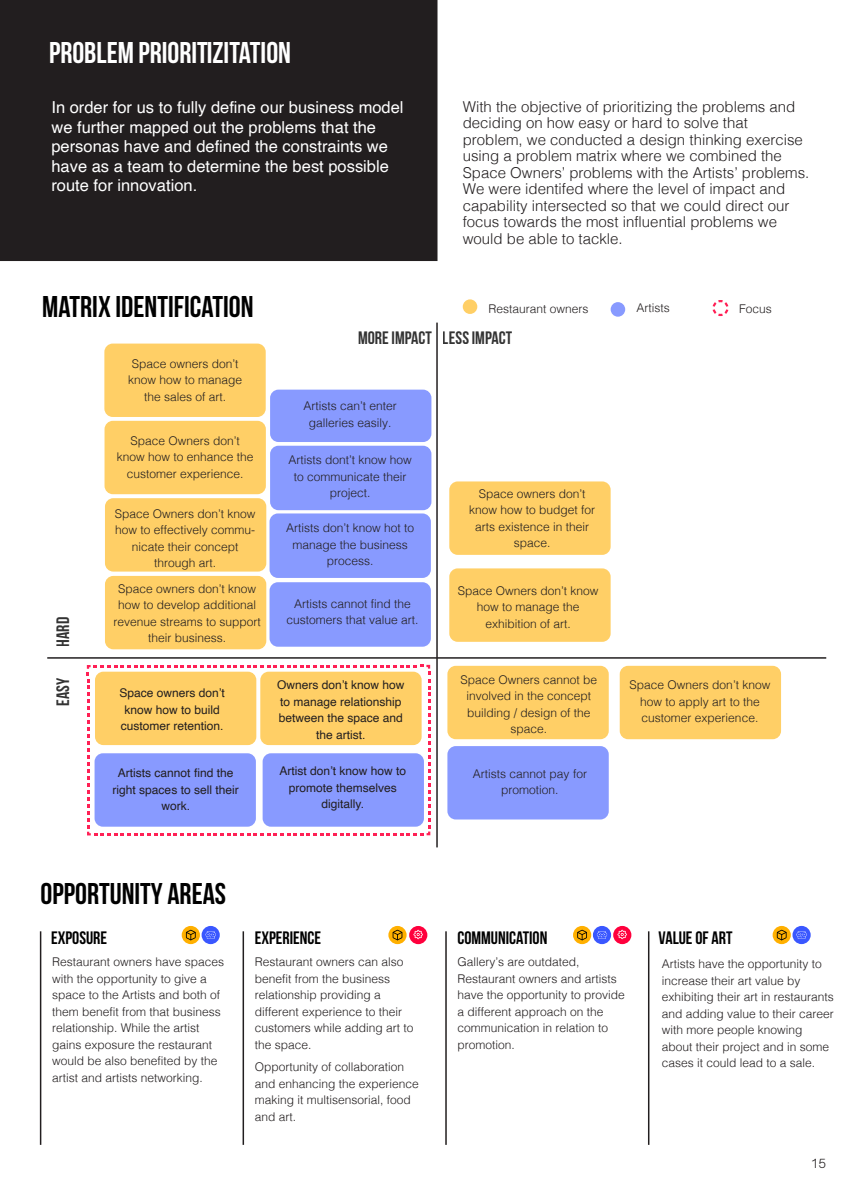
<style>
.page{position:relative;width:864px;height:1188px;background:#fff}
.page>*{position:absolute;margin:0;border:0;box-sizing:border-box;transform-origin:0 0}
.t1{font:30px "Bebas Neue";color:#000}
.t2{font:30px "Bebas Neue";color:#fff}
.t3{font:18px "Bebas Neue";color:#000}
.t4{font:16.5px/19.5px "Helvetica";color:#fff}
.t5{font:300 15px/16.5px "Helvetica";color:#221e1f}
.t6{font:300 12px/16.5px "Helvetica";color:#221e1f;text-align:center}
.t7{font:12px/16.5px "Helvetica";color:#221e1f;text-align:center}
.t8{font:300 12px "Open Sauce One";color:#221e1f}
</style>
<div class="page">
<hr style="left:26px;top:464px;width:21px;height:2px;background:#221e1f">
<hr style="left:569px;top:21px;width:2px;height:21px;background:#221e1f">
<hr style="left:436px;top:42px;width:2px;height:1096px;background:#221e1f">
<hr style="left:826px;top:465px;width:22px;height:2px;background:#221e1f">
<div style="left:0;top:0;width:438px;height:261px;background:#221e1f"></div>
<div style="left:182px;top:926px;width:18px;height:18px;background:#ffb000;border-radius:50%"></div>
<svg style="left:186px;top:930px;width:10px;height:10px"></svg>
<svg style="left:388px;top:926px;width:19px;height:18px"></svg>
<svg style="left:393px;top:930px;width:9px;height:10px"></svg>
<div style="left:202px;top:926px;width:18px;height:18px;background:#3a57ff;border-radius:50%"></div>
<svg style="left:206px;top:931px;width:10px;height:8px"></svg>
<div style="left:573px;top:926px;width:18px;height:18px;background:#ffb000;border-radius:50%"></div>
<svg style="left:577px;top:930px;width:10px;height:10px"></svg>
<div style="left:593px;top:926px;width:18px;height:18px;background:#3a57ff;border-radius:50%"></div>
<svg style="left:597px;top:931px;width:10px;height:8px"></svg>
<div style="left:773px;top:926px;width:18px;height:18px;background:#ffb000;border-radius:50%"></div>
<svg style="left:777px;top:930px;width:10px;height:10px"></svg>
<div style="left:792px;top:926px;width:19px;height:18px;background:#3a57ff;border-radius:50%"></div>
<svg style="left:797px;top:931px;width:10px;height:8px"></svg>
<div style="left:409px;top:926px;width:18px;height:18px;background:#ff003d;border-radius:50%"></div>
<svg style="left:414px;top:930px;width:9px;height:9px"></svg>
<div style="left:613px;top:926px;width:18px;height:18px;background:#ff003d;border-radius:50%"></div>
<svg style="left:618px;top:930px;width:9px;height:9px"></svg>
<div style="left:449px;top:568px;width:162px;height:74px;background:#ffcf66;border-radius:8px"></div>
<div style="left:449px;top:481px;width:162px;height:74px;background:#ffcf66;border-radius:8px"></div>
<div style="left:447px;top:746px;width:162px;height:74px;background:#889aff;border-radius:8px"></div>
<div style="left:270px;top:390px;width:161px;height:52px;background:#889aff;border-radius:8px"></div>
<hr style="left:47px;top:657px;width:779px;height:2px;background:#231f20">
<div style="left:105px;top:576px;width:161px;height:73px;background:#ffcf66;border-radius:8px"></div>
<div style="left:105px;top:498px;width:161px;height:74px;background:#ffcf66;border-radius:8px"></div>
<div style="left:105px;top:421px;width:161px;height:73px;background:#ffcf66;border-radius:8px"></div>
<div style="left:104px;top:344px;width:162px;height:73px;background:#ffcf66;border-radius:8px"></div>
<div style="left:447px;top:666px;width:162px;height:73px;background:#ffcf66;border-radius:8px"></div>
<div style="left:620px;top:666px;width:161px;height:73px;background:#ffcf66;border-radius:8px"></div>
<div style="left:270px;top:446px;width:161px;height:64px;background:#889aff;border-radius:8px"></div>
<div style="left:270px;top:513px;width:161px;height:65px;background:#889aff;border-radius:8px"></div>
<div style="left:270px;top:582px;width:161px;height:65px;background:#889aff;border-radius:8px"></div>
<svg style="left:87px;top:665px;width:343px;height:170px;background:#cebbbb"></svg>
<div style="left:463px;top:299px;width:14px;height:15px;background:#ffcf66;border-radius:50%"></div>
<svg style="left:713px;top:300px;width:15px;height:16px"></svg>
<div style="left:611px;top:302px;width:14px;height:15px;background:#889aff;border-radius:50%"></div>
<hr style="left:40px;top:931px;width:1px;height:214px;background:#221e1f">
<hr style="left:445px;top:931px;width:2px;height:214px;background:#221e1f">
<hr style="left:648px;top:931px;width:1px;height:214px;background:#221e1f">
<hr style="left:243px;top:931px;width:1px;height:214px;background:#221e1f">
<h1 class="t2" style="left:49px;top:37px;width:243px">PROBLEM PRIORITIZITATION</h1>
<h3 class="t4" style="left:51px;top:98px;width:354px">In order for us to fully define our business model we further mapped out the problems that the personas have and defined the constraints we have as a team to determine the best possible route for innovation.</h3>
<p class="t5" style="left:463px;top:97px;width:348px">With the objective of prioritizing the problems and deciding on how easy or hard to solve that problem, we conducted a design thinking exercise using a problem matrix where we combined the Space Owners’ problems with the Artists’ problems.<br>We were identifed where the level of impact and capability intersected so that we could direct our focus towards the most influential problems we would be able to tackle.</p>
<h1 class="t1" style="left:42px;top:290px;width:213px">MATRIX IDENTIFICATION</h1>
<p class="t6" style="left:128px;top:355px;width:116px">Space owners don’t know how to manage the sales of art.</p>
<p class="t6" style="left:117px;top:431px;width:138px">Space Owners don’t know how to enhance the customer experience.</p>
<h2 class="t3" style="left:53px;top:647px;width:31px;rotate:-90deg">HARD</h2>
<p class="t6" style="left:115px;top:504px;width:142px">Space Owners don’t know how to effectively commu&shy;nicate their concept through art.</p>
<p class="t6" style="left:113px;top:579px;width:149px">Space owners don’t know how to develop additional revenue streams to support their business.</p>
<p class="t6" style="left:489px;top:299px;width:102px">Restaurant owners</p>
<p class="t6" style="left:636px;top:298px;width:35px">Artists</p>
<p class="t6" style="left:739px;top:299px;width:34px">Focus</p>
<h2 class="t3" style="left:358px;top:327px;width:156px">MORE IMPACT LESS IMPACT</h2>
<p class="t6" style="left:304px;top:397px;width:95px">Artists can’t enter galleries easily.</p>
<p class="t6" style="left:289px;top:451px;width:125px">Artists dont’t know how to communicate their project.</p>
<p class="t6" style="left:286px;top:519px;width:130px">Artists don’t know hot to manage the business process.</p>
<p class="t6" style="left:286px;top:595px;width:134px">Artists cannot find the customers that value art.</p>
<p class="t6" style="left:469px;top:484px;width:128px">Space owners don’t know how to budget for arts existence in their space.</p>
<p class="t6" style="left:458px;top:581px;width:142px">Space Owners don’t know how to manage the exhibition of art.</p>
<h2 class="t3" style="left:53px;top:706px;width:29px;rotate:-90deg">EASY</h2>
<p class="t7" style="left:120px;top:685px;width:107px">Space owners don’t know how to build customer retention.</p>
<p class="t7" style="left:277px;top:677px;width:129px">Owners don’t know how to manage relationship between the space and the artist.</p>
<p class="t6" style="left:461px;top:671px;width:138px">Space Owners cannot be involved in the concept building / design of the space.</p>
<p class="t6" style="left:630px;top:676px;width:142px">Space Owners don’t know how to apply art to the customer experience.</p>
<p class="t7" style="left:113px;top:765px;width:128px">Artists cannot find the right spaces to sell their work.</p>
<p class="t7" style="left:279px;top:763px;width:128px">Artist don’t know how to promote themselves digitally.</p>
<p class="t6" style="left:473px;top:764px;width:116px">Artists cannot pay for promotion.</p>
<h1 class="t1" style="left:41px;top:877px;width:187px">OPPORTUNITY AREAS</h1>
<h2 class="t3" style="left:51px;top:928px;width:58px">EXPOSURE</h2>
<h2 class="t3" style="left:255px;top:928px;width:68px">EXPERIENCE</h2>
<h2 class="t3" style="left:457px;top:928px;width:92px">COMMUNICATION</h2>
<h2 class="t3" style="left:659px;top:928px;width:75px">VALUE OF ART</h2>
<p class="t6" style="left:52px;top:953px;width:174px;text-align:left">Restaurant owners have spaces with the opportunity to give a space to the Artists and both of them benefit from that business relationship. While the artist gains exposure the restaurant would be also benefited by the artist and artists networking.</p>
<p class="t6" style="left:255px;top:953px;width:160px;text-align:left">Restaurant owners can also benefit from the business relationship providing a different experience to their customers while adding art to the space.</p>
<p class="t6" style="left:457px;top:953px;width:169px;text-align:left">Gallery’s are outdated,<br>Restaurant owners and artists have the opportunity to provide a different approach on the communication in relation to promotion.</p>
<p class="t6" style="left:662px;top:955px;width:174px;text-align:left">Artists have the opportunity to increase their art value by exhibiting their art in restaurants and adding value to their career with more people knowing about their project and in some cases it could lead to a sale.</p>
<p class="t6" style="left:255px;top:1058px;width:166px;text-align:left">Opportunity of collaboration and enhancing the experience making it multisensorial, food and art.</p>
<p class="t8" style="left:811px;top:1156px;width:17px">15</p>
</div>
